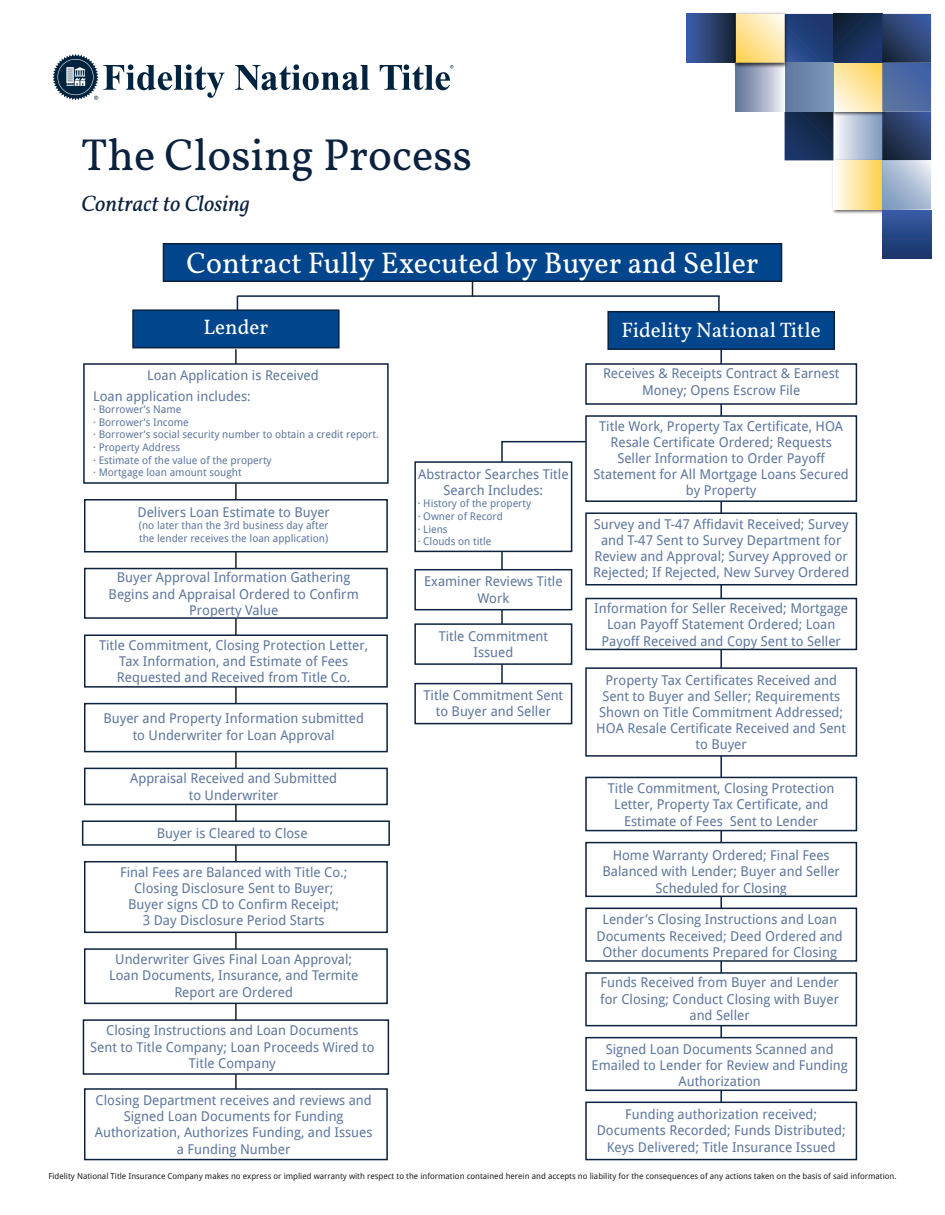
<style>
.page{position:relative;width:945px;height:1215px;background:#fff}
.page>*{position:absolute;margin:0;border:0;box-sizing:border-box;transform-origin:0 0}
.t1{font:45px "Vollkorn";color:#0b213e}
.t2{font:30px "Vollkorn";color:#fff}
.t3{font:italic 22.5px "Vollkorn";color:#0b213e}
.t4{font:21px "Vollkorn";color:#fff}
.t5{font:13.5px/16.2px "Droid Sans";color:#5e779d;text-align:center}
.t6{font:10.5px/12.6px "Droid Sans";color:#5e779d}
.t7{font:8.25px "Droid Sans";color:#231f20}
</style>
<div class="page">
<svg style="left:687px;top:14px;width:44px;height:49px;background:#2c4374"></svg>
<img style="left:832px;top:209px;width:50px;height:5px">
<div style="left:882px;top:209px;width:49px;height:49px;background:linear-gradient(to bottom,#3a5ca8,#183569)"></div>
<img style="left:731px;top:12px;width:58px;height:57px">
<svg style="left:736px;top:14px;width:195px;height:195px"></svg>
<hr style="left:235px;top:349px;width:2px;height:769px;background:#231f20">
<svg style="left:235px;top:64px;width:134px;height:26px"></svg>
<svg style="left:380px;top:64px;width:73px;height:26px"></svg>
<svg style="left:52px;top:54px;width:173px;height:46px"></svg>
<div style="left:84px;top:861px;width:304px;height:72px;background:#fff;border:2px solid #0b213e"></div>
<div style="left:84px;top:948px;width:304px;height:56px;background:#fff;border:2px solid #0b213e"></div>
<div style="left:83px;top:1019px;width:306px;height:56px;background:#fff;border:2px solid #0b213e"></div>
<hr style="left:237px;top:295px;width:483px;height:2px;background:#0b213e">
<svg style="left:237px;top:296px;width:1px;height:13px"></svg>
<svg style="left:718px;top:296px;width:2px;height:15px"></svg>
<div style="left:132px;top:309px;width:208px;height:39px;background:#01468c;border:2px solid #0b213e"></div>
<div style="left:83px;top:363px;width:306px;height:121px;background:#fff;border:2px solid #0b213e"></div>
<hr style="left:720px;top:343px;width:2px;height:770px;background:#0b213e">
<div style="left:607px;top:311px;width:228px;height:39px;background:#01468c;border:2px solid #0b213e"></div>
<div style="left:585px;top:363px;width:272px;height:42px;background:#fff;border:2px solid #0b213e"></div>
<div style="left:585px;top:415px;width:272px;height:87px;background:#fff;border:2px solid #0b213e"></div>
<svg style="left:500px;top:440px;width:87px;height:250px"></svg>
<div style="left:84px;top:635px;width:304px;height:53px;background:#fff;border:2px solid #0b213e"></div>
<div style="left:84px;top:568px;width:304px;height:51px;background:#fff;border:2px solid #0b213e"></div>
<div style="left:84px;top:499px;width:304px;height:54px;background:#fff;border:2px solid #0b213e"></div>
<div style="left:84px;top:703px;width:304px;height:49px;background:#fff;border:2px solid #0b213e"></div>
<div style="left:84px;top:768px;width:304px;height:37px;background:#fff;border:2px solid #0b213e"></div>
<div style="left:83px;top:821px;width:306px;height:24px;background:#fff"></div>
<div style="left:82px;top:820px;width:308px;height:26px;border:2px solid #0b213e"></div>
<div style="left:84px;top:1088px;width:304px;height:72px;background:#fff;border:2px solid #0b213e"></div>
<div style="left:585px;top:512px;width:272px;height:73px;background:#fff;border:2px solid #0b213e"></div>
<div style="left:585px;top:598px;width:272px;height:52px;background:#fff;border:2px solid #0b213e"></div>
<div style="left:585px;top:667px;width:272px;height:90px;background:#fff;border:2px solid #0b213e"></div>
<div style="left:585px;top:777px;width:272px;height:54px;background:#fff;border:2px solid #0b213e"></div>
<div style="left:585px;top:842px;width:272px;height:55px;background:#fff;border:2px solid #0b213e"></div>
<div style="left:585px;top:908px;width:272px;height:54px;background:#fff;border:2px solid #0b213e"></div>
<div style="left:585px;top:972px;width:272px;height:54px;background:#fff;border:2px solid #0b213e"></div>
<div style="left:585px;top:1037px;width:272px;height:54px;background:#fff;border:2px solid #0b213e"></div>
<div style="left:585px;top:1102px;width:272px;height:58px;background:#fff;border:2px solid #0b213e"></div>
<div style="left:414px;top:623px;width:158px;height:42px;background:#fff;border:2px solid #0b213e"></div>
<div style="left:414px;top:461px;width:158px;height:91px;background:#fff;border:2px solid #0b213e"></div>
<div style="left:414px;top:569px;width:158px;height:41px;background:#fff;border:2px solid #0b213e"></div>
<hr style="left:472px;top:266px;width:1px;height:31px;background:#231f20">
<div style="left:163px;top:243px;width:619px;height:39px;background:#01468c;border:2px solid #0b213e"></div>
<div style="left:414px;top:683px;width:158px;height:41px;background:#fff;border:2px solid #0b213e"></div>
<h1 class="t1" style="left:81px;top:126px;width:392px">The Closing Process</h1>
<h3 class="t3" style="left:81px;top:189px;width:170px">Contract to Closing</h3>
<h2 class="t2" style="left:187px;top:244px;width:573px">Contract Fully Executed by Buyer and Seller</h2>
<h3 class="t4" style="left:204px;top:314px;width:66px">Lender</h3>
<p class="t5" style="left:93px;top:364px;width:227px;line-height:20.5px;text-align:left;text-indent:54px">Loan Application is Received<br>Loan application includes:</p>
<p class="t6" style="left:93px;top:403px;width:287px">· Borrower’s Name<br>· Borrower’s Income<br>· Borrower’s social security number to obtain a credit report. · Property Address<br>· Estimate of the value of the property<br>· Mortgage loan amount sought</p>
<p class="t5" style="left:137px;top:503px;width:194px">Delivers Loan Estimate to Buyer</p>
<p class="t6" style="left:139px;top:519px;width:191px">(no later than the 3rd business day after the lender receives the loan application)</p>
<p class="t5" style="left:109px;top:569px;width:252px">Buyer Approval Information Gathering<br>Begins and Appraisal Ordered to Confirm<br>Property Value</p>
<p class="t5" style="left:99px;top:637px;width:271px">Title Commitment, Closing Protection Letter,<br>Tax Information, and Estimate of Fees<br>Requested and Received from Title Co.</p>
<p class="t5" style="left:104px;top:710px;width:262px">Buyer and Property Information submitted to Underwriter for Loan Approval</p>
<p class="t5" style="left:130px;top:770px;width:208px">Appraisal Received and Submitted to Underwriter</p>
<p class="t5" style="left:157px;top:825px;width:152px">Buyer is Cleared to Close</p>
<p class="t5" style="left:120px;top:863px;width:229px">Final Fees are Balanced with Title Co.; Closing Disclosure Sent to Buyer; Buyer signs CD to Confirm Receipt;<br>3 Day Disclosure Period Starts</p>
<p class="t5" style="left:109px;top:951px;width:251px">Underwriter Gives Final Loan Approval;<br>Loan Documents, Insurance, and Termite<br>Report are Ordered</p>
<p class="t5" style="left:90px;top:1022px;width:286px">Closing Instructions and Loan Documents<br>Sent to Title Company; Loan Proceeds Wired to<br>Title Company</p>
<p class="t5" style="left:95px;top:1092px;width:279px">Closing Department receives and reviews and Signed Loan Documents for Funding Authorization, Authorizes Funding, and Issues a Funding Number</p>
<p class="t5" style="left:418px;top:465px;width:152px">Abstractor Searches Title<br>Search Includes:</p>
<p class="t6" style="left:418px;top:497px;width:115px">· History of the property · Owner of Record<br>· Liens<br>· Clouds on title</p>
<p class="t5" style="left:424px;top:573px;width:140px">Examiner Reviews Title<br>Work</p>
<p class="t5" style="left:439px;top:627px;width:111px">Title Commitment<br>Issued</p>
<p class="t5" style="left:424px;top:687px;width:141px">Title Commitment Sent to Buyer and Seller</p>
<h3 class="t4" style="left:622px;top:317px;width:201px">Fidelity National Title</h3>
<p class="t5" style="left:603px;top:365px;width:238px">Receives &amp; Receipts Contract &amp; Earnest<br>Money; Opens Escrow File</p>
<p class="t5" style="left:594px;top:417px;width:257px">Title Work, Property Tax Certificate, HOA Resale Certificate Ordered; Requests Seller Information to Order Payoff Statement for All Mortgage Loans Secured by Property</p>
<p class="t5" style="left:593px;top:516px;width:258px">Survey and T-47 Affidavit Received; Survey and T-47 Sent to Survey Department for Review and Approval; Survey Approved or Rejected; If Rejected, New Survey Ordered</p>
<p class="t5" style="left:594px;top:600px;width:255px">Information for Seller Received; Mortgage<br>Loan Payoff Statement Ordered; Loan<br>Payoff Received and Copy Sent to Seller</p>
<p class="t5" style="left:596px;top:671px;width:251px">Property Tax Certificates Received and Sent to Buyer and Seller; Requirements Shown on Title Commitment Addressed; HOA Resale Certificate Received and Sent to Buyer</p>
<p class="t5" style="left:608px;top:780px;width:228px">Title Commitment, Closing Protection<br>Letter, Property Tax Certificate, and<br>Estimate of Fees Sent to Lender</p>
<p class="t5" style="left:602px;top:847px;width:239px">Home Warranty Ordered; Final Fees<br>Balanced with Lender; Buyer and Seller<br>Scheduled for Closing</p>
<p class="t5" style="left:597px;top:911px;width:248px">Lender’s Closing Instructions and Loan<br>Documents Received; Deed Ordered and<br>Other documents Prepared for Closing</p>
<p class="t5" style="left:600px;top:974px;width:240px">Funds Received from Buyer and Lender for Closing; Conduct Closing with Buyer and Seller</p>
<p class="t5" style="left:592px;top:1040px;width:258px">Signed Loan Documents Scanned and<br>Emailed to Lender for Review and Funding<br>Authorization</p>
<p class="t5" style="left:597px;top:1106px;width:250px">Funding authorization received;<br>Documents Recorded; Funds Distributed;<br>Keys Delivered; Title Insurance Issued</p>
<p class="t7" style="left:48px;top:1170px;width:850px">Fidelity National Title Insurance Company makes no express or implied warranty with respect to the information contained herein and accepts no liability for the consequences of any actions taken on the basis of said information.</p>
</div>
